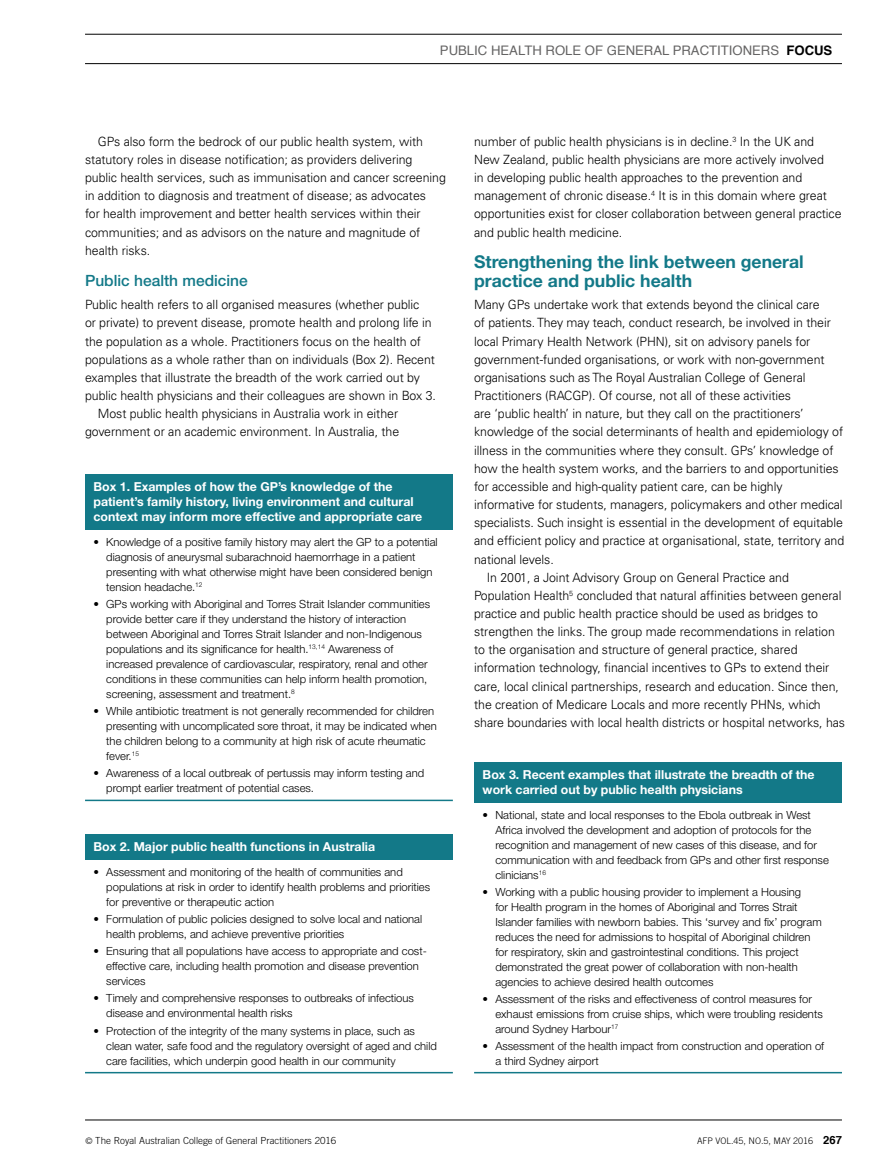
<style>
.page{position:relative;width:893px;height:1170px;background:#fff}
.page>*{position:absolute;margin:0;border:0;box-sizing:border-box;transform-origin:0 0}
.t1{font:700 17.7px/19px "Helvetica Neue LT Std";color:#137988}
.t2{font:500 15.6px "Helvetica Neue LT Std";color:#137988}
.t3{font:13.2px "Helvetica";color:#646363}
.t4{font:300 12.75px/18.1px "Univers LT";letter-spacing:-.005em;color:#000}
.t5{font:700 12.3px/15px "Helvetica Neue LT Std";color:#fff}
.t6{font:300 11.25px/15px "Helvetica Neue LT Std";color:#000}
.t7{font:700 11.25px "Helvetica";color:#000}
.t8{font:300 9.75px "Trade Gothic LT";color:#000}
.t9{font:300 9px "Trade Gothic LT";color:#000}
.s1{font-weight:700;color:#000}
.s2{font-family:"Serifa LT"}
</style>
<div class="page">
<hr style="left:85px;top:1119px;width:757px;height:1px;background:#000">
<hr style="left:85px;top:34px;width:757px;height:1px;background:#000">
<hr style="left:85px;top:63px;width:757px;height:1px;background:#000">
<div style="left:85px;top:474px;width:368px;height:55px;background:#137988"></div>
<hr style="left:85px;top:799px;width:368px;height:2px;background:#137988">
<div style="left:85px;top:833px;width:368px;height:26px;background:#137988"></div>
<hr style="left:85px;top:1071px;width:368px;height:2px;background:#137988">
<div style="left:474px;top:762px;width:368px;height:40px;background:#137988"></div>
<hr style="left:474px;top:1071px;width:368px;height:2px;background:#137988">
<p class="t3" style="left:440px;top:40px;width:394px">PUBLIC HEALTH ROLE OF GENERAL PRACTITIONERS <span class="s1">FOCUS</span></p>
<p class="t4" style="left:85px;top:132px;width:362px;text-indent:13px">GPs also form the bedrock of our public health system, with statutory roles in disease notification; as providers delivering public health services, such as immunisation and cancer screening in addition to diagnosis and treatment of disease; as advocates<br>for health improvement and better health services within their communities; and as advisors on the nature and magnitude of health risks.</p>
<p class="t2" style="left:85px;top:271px;width:164px">Public health medicine</p>
<p class="t4" style="left:85px;top:295px;width:336px">Public health refers to all organised measures (whether public</p>
<p class="t4" style="left:85px;top:314px;width:348px">or private) to prevent disease, promote health and prolong life in</p>
<p class="t4" style="left:85px;top:332px;width:337px">the population as a whole. Practitioners focus on the health of</p>
<p class="t4" style="left:85px;top:350px;width:351px">populations as a whole rather than on individuals (Box 2). Recent</p>
<p class="t4" style="left:85px;top:368px;width:336px">examples that illustrate the breadth of the work carried out by</p>
<p class="t4" style="left:85px;top:386px;width:352px">public health physicians and their colleagues are shown in Box 3.</p>
<p class="t4" style="left:98px;top:404px;width:302px">Most public health physicians in Australia work in either</p>
<p class="t4" style="left:85px;top:423px;width:316px">government or an academic environment. In Australia, the</p>
<p class="t5" style="left:94px;top:479px;width:330px">Box 1. Examples of how the GP’s knowledge of the patient’s family history, living environment and cultural context may inform more effective and appropriate care</p>
<p class="t6" style="left:106px;top:534px;width:333px;text-indent:-13px">• Knowledge of a positive family history may alert the GP to a potential diagnosis of aneurysmal subarachnoid haemorrhage in a patient presenting with what otherwise might have been considered benign tension headache.<sup>12</sup></p>
<p class="t6" style="left:106px;top:596px;width:325px;text-indent:-13px">• GPs working with Aboriginal and Torres Strait Islander communities provide better care if they understand the history of interaction between Aboriginal and Torres Strait Islander and non-Indigenous populations and its significance for health.<sup>13,14</sup> Awareness of increased prevalence of cardiovascular, respiratory, renal and other conditions in these communities can help inform health promotion, screening, assessment and treatment.<sup>8</sup></p>
<p class="t6" style="left:106px;top:703px;width:332px;text-indent:-13px">• While antibiotic treatment is not generally recommended for children presenting with uncomplicated sore throat, it may be indicated when the children belong to a community at high risk of acute rheumatic fever.<sup>15</sup></p>
<p class="t6" style="left:106px;top:765px;width:319px;text-indent:-13px">• Awareness of a local outbreak of pertussis may inform testing and prompt earlier treatment of potential cases.</p>
<p class="t5" style="left:94px;top:839px;width:283px">Box 2. Major public health functions in Australia</p>
<p class="t6" style="left:106px;top:864px;width:325px;text-indent:-13px">• Assessment and monitoring of the health of communities and populations at risk in order to identify health problems and priorities for preventive or therapeutic action</p>
<p class="t6" style="left:106px;top:911px;width:317px;text-indent:-13px">• Formulation of public policies designed to solve local and national health problems, and achieve preventive priorities</p>
<p class="t6" style="left:106px;top:943px;width:322px;text-indent:-13px">• Ensuring that all populations have access to appropriate and cost&shy;effective care, including health promotion and disease prevention services</p>
<p class="t6" style="left:106px;top:990px;width:309px;text-indent:-13px">• Timely and comprehensive responses to outbreaks of infectious disease and environmental health risks</p>
<p class="t6" style="left:106px;top:1022px;width:332px;text-indent:-13px">• Protection of the integrity of the many systems in place, such as clean water, safe food and the regulatory oversight of aged and child care facilities, which underpin good health in our community</p>
<p class="t4" style="left:474px;top:132px;width:369px">number of public health physicians is in decline.<sup>3</sup> In the UK and New Zealand, public health physicians are more actively involved<br>in developing public health approaches to the prevention and management of chronic disease.<sup>4</sup> It is in this domain where great opportunities exist for closer collaboration between general practice and public health medicine.</p>
<h1 class="t1" style="left:474px;top:251px;width:331px">Strengthening the link between general practice and public health</h1>
<p class="t4" style="left:474px;top:295px;width:347px">Many GPs undertake work that extends beyond the clinical care</p>
<p class="t4" style="left:474px;top:314px;width:358px">of patients. They may teach, conduct research, be involved in their</p>
<p class="t4" style="left:474px;top:332px;width:338px">local Primary Health Network (PHN), sit on advisory panels for</p>
<p class="t4" style="left:474px;top:350px;width:352px">government-funded organisations, or work with non-government</p>
<p class="t4" style="left:474px;top:368px;width:333px">organisations such as The Royal Australian College of General</p>
<p class="t4" style="left:474px;top:386px;width:318px">Practitioners (RACGP). Of course, not all of these activities</p>
<p class="t4" style="left:474px;top:404px;width:331px">are ‘public health’ in nature, but they call on the practitioners’</p>
<p class="t4" style="left:474px;top:423px;width:370px">knowledge of the social determinants of health and epidemiology of</p>
<p class="t4" style="left:474px;top:441px;width:361px">illness in the communities where they consult. GPs’ knowledge of</p>
<p class="t4" style="left:474px;top:459px;width:366px">how the health system works, and the barriers to and opportunities</p>
<p class="t4" style="left:474px;top:477px;width:310px">for accessible and high-quality patient care, can be highly</p>
<p class="t4" style="left:474px;top:495px;width:370px">informative for students, managers, policymakers and other medical</p>
<p class="t4" style="left:474px;top:513px;width:370px">specialists. Such insight is essential in the development of equitable</p>
<p class="t4" style="left:474px;top:532px;width:372px">and efficient policy and practice at organisational, state, territory and</p>
<p class="t4" style="left:474px;top:550px;width:81px">national levels.</p>
<p class="t4" style="left:487px;top:568px;width:303px">In 2001, a Joint Advisory Group on General Practice and</p>
<p class="t4" style="left:474px;top:586px;width:369px">Population Health<sup>5</sup> concluded that natural affinities between general</p>
<p class="t4" style="left:474px;top:604px;width:345px">practice and public health practice should be used as bridges to</p>
<p class="t4" style="left:474px;top:622px;width:362px">strengthen the links. The group made recommendations in relation</p>
<p class="t4" style="left:474px;top:640px;width:325px">to the organisation and structure of general practice, shared</p>
<p class="t4" style="left:474px;top:659px;width:357px">information technology, financial incentives to GPs to extend their</p>
<p class="t4" style="left:474px;top:677px;width:366px">care, local clinical partnerships, research and education. Since then,</p>
<p class="t4" style="left:474px;top:695px;width:348px">the creation of Medicare Locals and more recently PHNs, which</p>
<p class="t4" style="left:474px;top:713px;width:372px">share boundaries with local health districts or hospital networks, has</p>
<p class="t5" style="left:483px;top:767px;width:334px">Box 3. Recent examples that illustrate the breadth of the work carried out by public health physicians</p>
<p class="t6" style="left:495px;top:807px;width:335px;text-indent:-13px">• National, state and local responses to the Ebola outbreak in West Africa involved the development and adoption of protocols for the recognition and management of new cases of this disease, and for communication with and feedback from GPs and other first response clinicians<sup>16</sup></p>
<p class="t6" style="left:495px;top:884px;width:328px;text-indent:-13px">• Working with a public housing provider to implement a Housing<br>for Health program in the homes of Aboriginal and Torres Strait Islander families with newborn babies. This ‘survey and fix’ program reduces the need for admissions to hospital of Aboriginal children for respiratory, skin and gastrointestinal conditions. This project demonstrated the great power of collaboration with non-health agencies to achieve desired health outcomes</p>
<p class="t6" style="left:495px;top:990px;width:329px;text-indent:-13px">• Assessment of the risks and effectiveness of control measures for exhaust emissions from cruise ships, which were troubling residents around Sydney Harbour<sup>17</sup></p>
<p class="t6" style="left:495px;top:1037px;width:330px;text-indent:-13px">• Assessment of the health impact from construction and operation of a third Sydney airport</p>
<p class="t8" style="left:85px;top:1135px;width:253px"><span class="s2">©</span> The Royal Australian College of General Practitioners 2016</p>
<p class="t9" style="left:697px;top:1135px;width:118px">AFP VOL.45, NO.5, MAY 2016</p>
<p class="t7" style="left:823px;top:1131px;width:20px">267</p>
</div>
